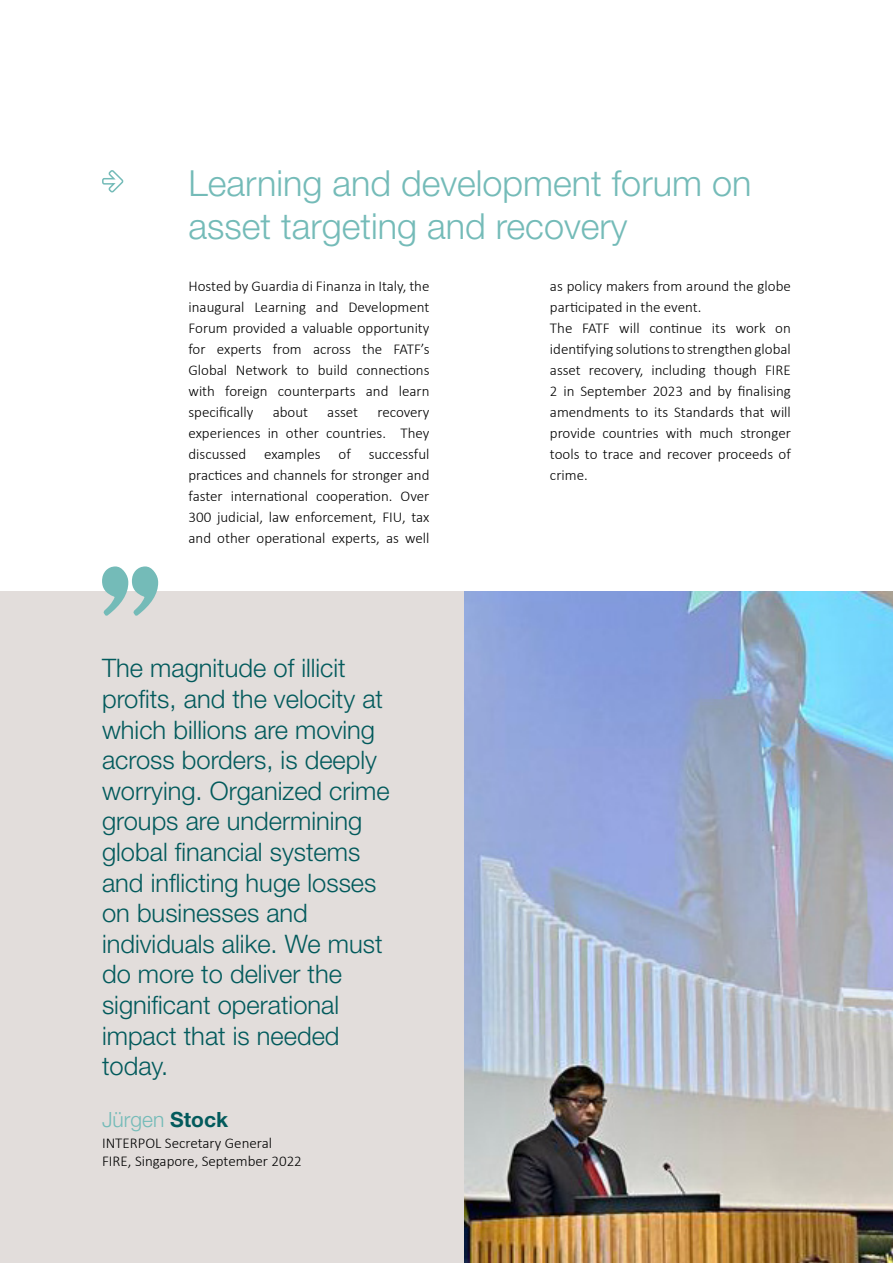
<style>
.page{position:relative;width:893px;height:1263px;background:#fff}
.page>*{position:absolute;margin:0;border:0;box-sizing:border-box;transform-origin:0 0}
.t1{font:300 36px/43.2px "Helvetica Neue LT Pro";color:#74bbb8}
.t2{font:300 25.5px/30.6px "Helvetica Neue LT Pro";color:#025a5c}
.t3{font:300 21px "Helvetica Neue LT Pro";color:#74bbb8}
.t4{font:300 15px/21px "Calibri";color:#000}
.s1{font-weight:700;color:#025a5c}
</style>
<div class="page">
<img style="left:463px;top:591px;width:430px;height:672px">
<div style="left:0;top:591px;width:463px;height:672px;background:#e2dddb"></div>
<svg style="left:102px;top:566px;width:56px;height:50px"></svg>
<svg style="left:102px;top:170px;width:22px;height:23px"></svg>
<h1 class="t1" style="left:189px;top:161px;width:564px">Learning and development forum on asset targeting and recovery</h1>
<p class="t4" style="left:189px;top:276px;width:242px;text-align:justify">Hosted by Guardia di Finanza in Italy, the inaugural Learning and Development Forum provided a valuable opportunity for experts from across the FATF’s Global Network to build connections with foreign counterparts and learn specifically</p>
<p class="t4" style="left:273px;top:402px;width:37px">about</p>
<p class="t4" style="left:327px;top:402px;width:32px">asset</p>
<p class="t4" style="left:189px;top:402px;width:242px;text-align:justify;text-indent:189px">recovery experiences in other countries. They discussed examples of successful practices and channels for stronger and faster international cooperation. Over 300 judicial, law enforcement, FIU, tax and other operational experts, as well</p>
<p class="t2" style="left:102px;top:652px;width:289px">The magnitude of illicit profits, and the velocity at which billions are moving across borders, is deeply worrying. Organized crime groups are undermining global financial systems and inflicting huge losses on businesses and individuals alike. We must do more to deliver the significant operational impact that is needed today.</p>
<h3 class="t3" style="left:102px;top:1107px;width:128px">Jürgen <span class="s1">Stock</span></h3>
<p class="t4" style="left:102px;top:1133px;width:201px;line-height:18px">INTERPOL Secretary General<br>FIRE, Singapore, September 2022</p>
<p class="t4" style="left:550px;top:276px;width:242px">as policy makers from around the globe participated in the event.<br>The FATF will continue its work on identifying solutions to strengthen global asset recovery, including though FIRE 2 in September 2023 and by finalising amendments to its Standards that will provide countries with much stronger tools to trace and recover proceeds of crime.</p>
</div>
